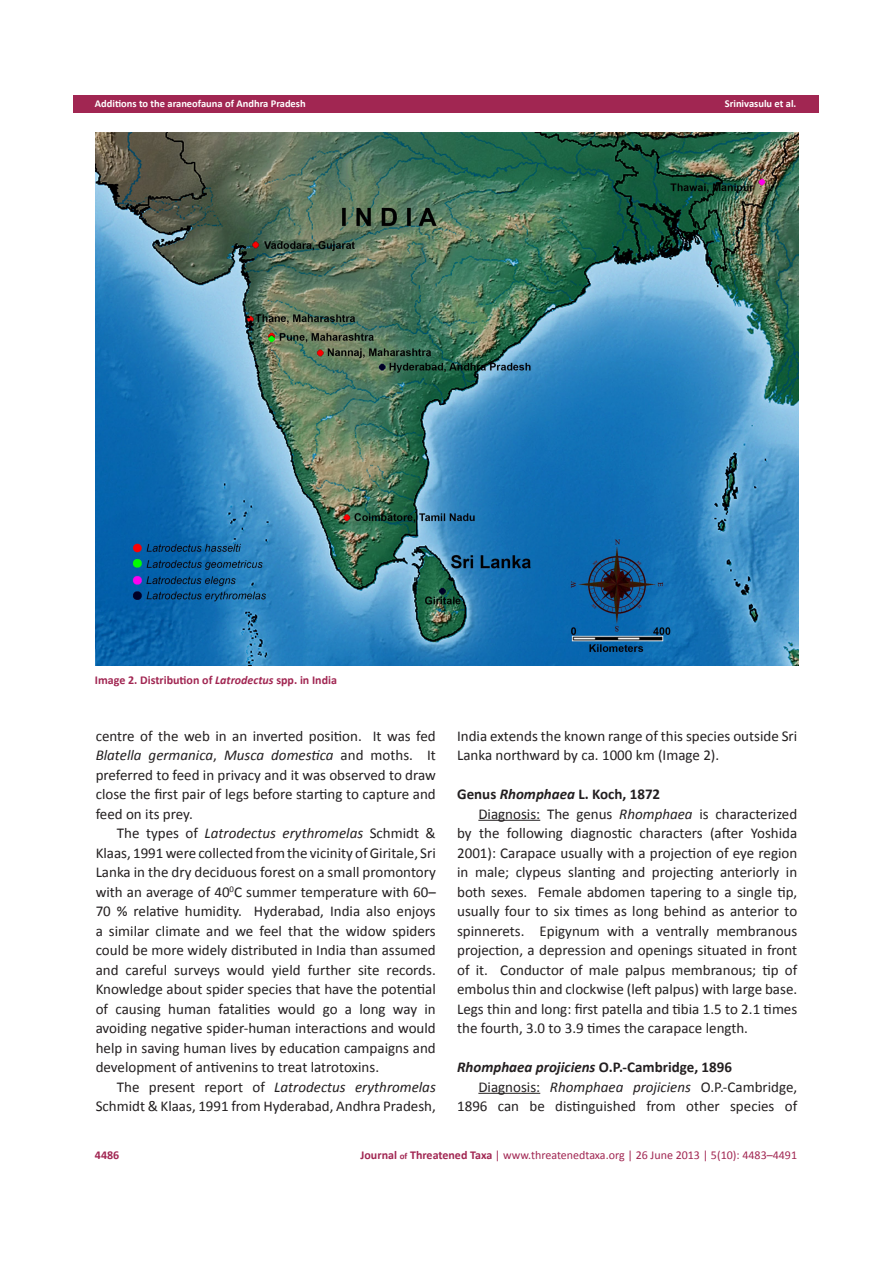
<style>
.page{position:relative;width:893px;height:1263px;background:#fff}
.page>*{position:absolute;margin:0;border:0;box-sizing:border-box;transform-origin:0 0}
.t1{font:15px/19.5px "Calibri";color:#231f20;text-align:justify}
.t2{font:italic 700 15px "Calibri";color:#231f20}
.t3{font:700 15px "Calibri";color:#231f20}
.t4{font:12px "Calibri";color:#a12652}
.t5{font:700 12px "Calibri";color:#a12652}
.t6{font:700 10.5px "Calibri";color:#fff}
.s1{font-style:italic}
.s2{font-style:normal}
.s3{font-weight:700}
.s4{font-weight:700;font-size:9px}
</style>
<div class="page">
<div style="left:74px;top:96px;width:745px;height:17px;background:#a12652"></div>
<hr style="left:478px;top:820px;width:62px;height:1px;background:#231f20">
<hr style="left:478px;top:1093px;width:62px;height:1px;background:#231f20">
<img style="left:95px;top:132px;width:704px;height:533px">
<p class="t6" style="left:95px;top:97px;width:212px">Additions to the araneofauna of Andhra Pradesh</p>
<p class="t6" style="left:725px;top:97px;width:73px">Srinivasulu et al.</p>
<p class="t5" style="left:95px;top:673px;width:244px">Image 2. Distribution of <span class="s1">Latrodectus</span> spp. in India</p>
<p class="t1" style="left:96px;top:726px;width:342px">centre of the web in an inverted position. It was fed <span class="s1">Blatella germanica</span>, <span class="s1">Musca domestica</span> and moths. It preferred to feed in privacy and it was observed to draw close the first pair of legs before starting to capture and feed on its prey.</p>
<p class="t1" style="left:96px;top:823px;width:342px;text-indent:21px">The types of <span class="s1">Latrodectus erythromelas</span> Schmidt &amp; Klaas, 1991 were collected from the vicinity of Giritale, Sri Lanka in the dry deciduous forest on a small promontory with an average of 40<sup>0</sup>C summer temperature with 60– 70 % relative humidity. Hyderabad, India also enjoys a similar climate and we feel that the widow spiders could be more widely distributed in India than assumed and careful surveys would yield further site records.<br>Knowledge about spider species that have the potential of causing human fatalities would go a long way in avoiding negative spider-human interactions and would help in saving human lives by education campaigns and development of antivenins to treat latrotoxins.</p>
<p class="t1" style="left:96px;top:1077px;width:342px;text-align:right">The present report of <span class="s1">Latrodectus erythromelas<br></span>Schmidt &amp; Klaas, 1991 from Hyderabad, Andhra Pradesh,</p>
<p class="t1" style="left:457px;top:726px;width:342px">India extends the known range of this species outside Sri<br>Lanka northward by ca. 1000 km (Image 2).</p>
<p class="t3" style="left:457px;top:784px;width:205px">Genus <span class="s1">Rhomphaea</span> L. Koch, 1872</p>
<p class="t1" style="left:457px;top:804px;width:342px;text-indent:21px">Diagnosis: The genus <span class="s1">Rhomphaea</span> is characterized by the following diagnostic characters (after Yoshida 2001): Carapace usually with a projection of eye region in male; clypeus slanting and projecting anteriorly in both sexes. Female abdomen tapering to a single tip, usually four to six times as long behind as anterior to spinnerets. Epigynum with a ventrally membranous projection, a depression and openings situated in front of it. Conductor of male palpus membranous; tip of embolus thin and clockwise (left palpus) with large base.<br>Legs thin and long: first patella and tibia 1.5 to 2.1 times the fourth, 3.0 to 3.9 times the carapace length.</p>
<p class="t2" style="left:457px;top:1057px;width:276px">Rhomphaea projiciens <span class="s2">O.P.-Cambridge, 1896</span></p>
<p class="t1" style="left:457px;top:1077px;width:342px;text-align:right">Diagnosis: <span class="s1">Rhomphaea projiciens</span> O.P.-Cambridge,<br>1896 can be distinguished from other species of</p>
<p class="t5" style="left:95px;top:1148px;width:26px">4486</p>
<p class="t4" style="left:361px;top:1148px;width:438px"><span class="s3">Journal</span> <span class="s4">of</span> <span class="s3">Threatened Taxa</span> | www.threatenedtaxa.org | 26 June 2013 | 5(10): 4483–4491</p>
</div>
